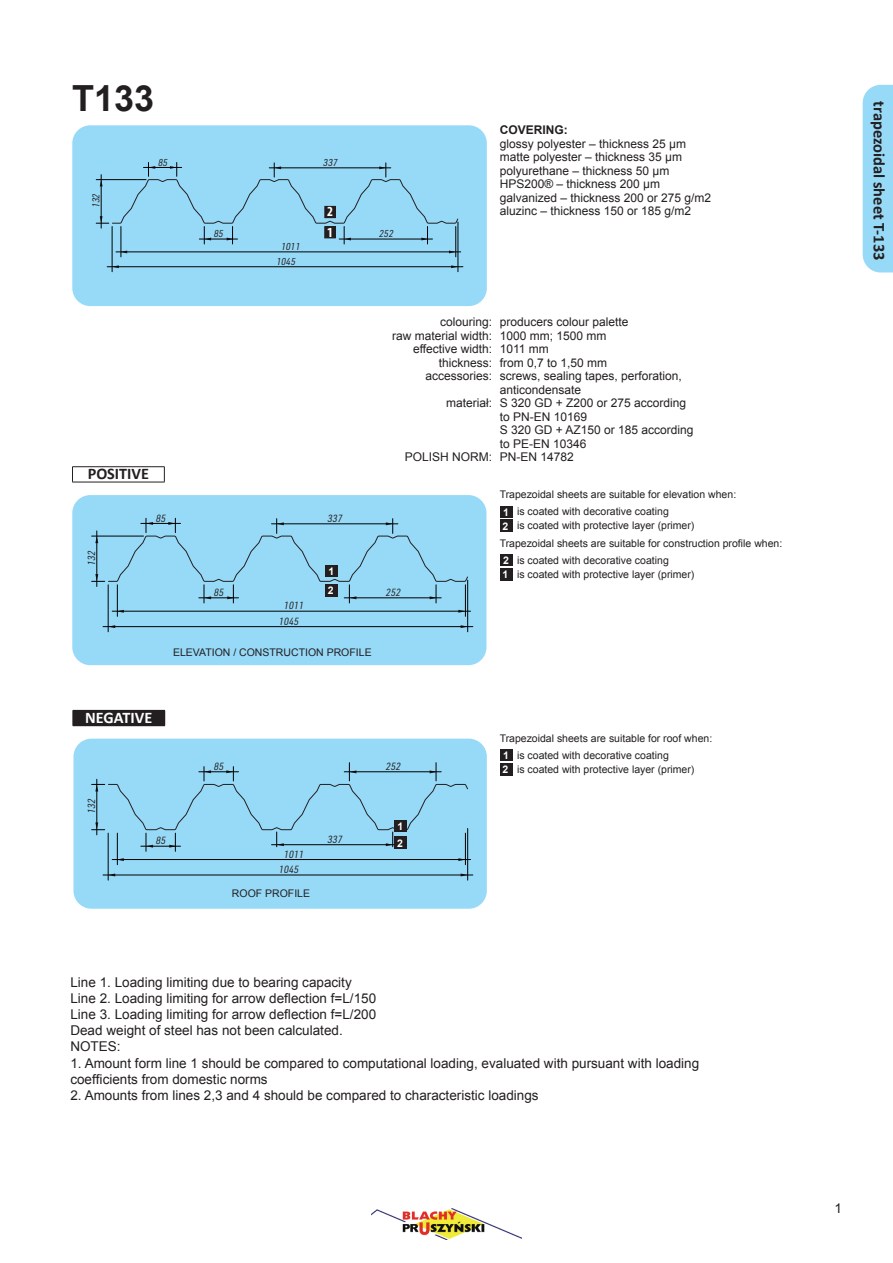
<style>
.page{position:relative;width:893px;height:1263px;background:#fff}
.page>*{position:absolute;margin:0;border:0;box-sizing:border-box;transform-origin:0 0}
._24_p_swiss{font:700 36px "Arial";color:#231f20}
.t1{font:700 16.5px "Calibri";color:#231f20}
.t2{font:700 16.2px "Calibri";color:#fff}
.t3{font:700 16.2px "Calibri";color:#231f20}
.t4{font:700 condensed 13.95px "Myriad Pro";color:#fff}
.t5{font:13.5px "Arial";color:#231f20}
.dane_blach{font:12px "Arial";color:#231f20}
.dane_blach-2{font:700 12px "Arial";color:#231f20}
.t6{font:10.5px "Arial";color:#231f20}
.t7{font:700 10.5px "Arial";color:#fff}
.t8{font:italic 10.2px/15.5px "URWDIN Semi Cond";color:#231f20;text-align:center}
.t9{font:italic 9.9px/14.9px "URWDIN Semi Cond";color:#231f20;text-align:center}
</style>
<div class="page">
<div style="left:863px;top:85px;width:30px;height:187px;background:#97daf8"></div>
<img style="left:371px;top:1209px;width:150px;height:31px">
<div style="left:73px;top:739px;width:414px;height:170px;background:#97daf8;border-radius:18px"></div>
<div style="left:72px;top:495px;width:414px;height:170px;background:#97daf8;border-radius:18px"></div>
<svg style="left:458px;top:610px;width:7px;height:3px"></svg>
<hr style="left:117px;top:585px;width:1px;height:31px;background:#000002">
<hr style="left:465px;top:585px;width:1px;height:31px;background:#000002">
<hr style="left:112px;top:611px;width:359px;height:1px;background:#000002">
<hr style="left:108px;top:585px;width:1px;height:47px;background:#000002">
<hr style="left:467px;top:580px;width:1px;height:52px;background:#000002">
<hr style="left:103px;top:626px;width:370px;height:1px;background:#000002">
<svg style="left:92px;top:518px;width:377px;height:85px"></svg>
<hr style="left:344px;top:598px;width:97px;height:1px;background:#000002">
<svg style="left:458px;top:858px;width:7px;height:3px"></svg>
<hr style="left:117px;top:833px;width:1px;height:32px;background:#000002">
<hr style="left:465px;top:833px;width:1px;height:32px;background:#000002">
<hr style="left:112px;top:859px;width:359px;height:1px;background:#000002">
<hr style="left:108px;top:833px;width:1px;height:47px;background:#000002">
<hr style="left:467px;top:828px;width:1px;height:52px;background:#000002">
<hr style="left:103px;top:875px;width:370px;height:1px;background:#000002">
<svg style="left:92px;top:763px;width:377px;height:88px"></svg>
<hr style="left:344px;top:771px;width:97px;height:1px;background:#000002">
<div style="left:72px;top:125px;width:415px;height:181px;background:#97daf8;border-radius:18px"></div>
<div style="left:73px;top:710px;width:92px;height:16px;background:#231f20"></div>
<hr style="left:72px;top:466px;width:93px;height:1px;background:#231f20">
<svg style="left:72px;top:467px;width:1px;height:15px"></svg>
<svg style="left:164px;top:467px;width:1px;height:15px"></svg>
<hr style="left:72px;top:482px;width:93px;height:1px;background:#231f20">
<div style="left:500px;top:506px;width:12px;height:12px;background:#231f20"></div>
<div style="left:500px;top:520px;width:12px;height:12px;background:#231f20"></div>
<div style="left:500px;top:749px;width:12px;height:12px;background:#231f20"></div>
<div style="left:500px;top:763px;width:12px;height:12px;background:#231f20"></div>
<div style="left:500px;top:554px;width:12px;height:12px;background:#231f20"></div>
<div style="left:500px;top:568px;width:12px;height:12px;background:#231f20"></div>
<div style="left:325px;top:565px;width:13px;height:12px;background:#231f20"></div>
<div style="left:325px;top:584px;width:13px;height:12px;background:#231f20"></div>
<div style="left:394px;top:820px;width:13px;height:12px;background:#231f20"></div>
<div style="left:394px;top:837px;width:13px;height:12px;background:#231f20"></div>
<hr style="left:121px;top:226px;width:1px;height:31px;background:#000002">
<hr style="left:455px;top:226px;width:1px;height:31px;background:#000002">
<hr style="left:116px;top:252px;width:345px;height:1px;background:#000002">
<hr style="left:112px;top:226px;width:1px;height:46px;background:#000002">
<hr style="left:458px;top:222px;width:1px;height:50px;background:#000002">
<hr style="left:107px;top:266px;width:356px;height:1px;background:#000002">
<svg style="left:96px;top:162px;width:363px;height:82px"></svg>
<hr style="left:339px;top:239px;width:93px;height:1px;background:#000002">
<p class="_24_p_swiss" style="left:72px;top:75px;width:84px">T133</p>
<p class="t9" style="left:88px;top:208px;width:18px;rotate:-90deg">132</p>
<p class="t9" style="left:158px;top:155px;width:13px">85</p>
<p class="t9" style="left:323px;top:155px;width:18px">337</p>
<p class="t9" style="left:213px;top:226px;width:13px">85</p>
<p class="t9" style="left:276px;top:239px;width:28px">1011<br>1045</p>
<p class="t4" style="left:327px;top:203px;width:7px">2</p>
<p class="t4" style="left:327px;top:224px;width:7px">1</p>
<p class="t9" style="left:379px;top:226px;width:18px">252</p>
<p class="dane_blach-2" style="left:500px;top:122px;width:70px">COVERING:</p>
<p class="dane_blach" style="left:500px;top:135px;width:188px">glossy polyester – thickness 25 μm</p>
<p class="dane_blach" style="left:500px;top:149px;width:184px">matte polyester – thickness 35 μm</p>
<p class="dane_blach" style="left:500px;top:162px;width:171px">polyurethane – thickness 50 μm</p>
<p class="dane_blach" style="left:500px;top:176px;width:162px">HPS200® – thickness 200 μm</p>
<p class="dane_blach" style="left:500px;top:189px;width:213px">galvanized – thickness 200 or 275 g/m2</p>
<p class="dane_blach" style="left:500px;top:203px;width:193px">aluzinc – thickness 150 or 185 g/m2</p>
<p class="t3" style="left:88px;top:463px;width:63px">POSITIVE</p>
<p class="t8" style="left:83px;top:566px;width:19px;rotate:-90deg">132</p>
<p class="t8" style="left:156px;top:510px;width:14px">85</p>
<p class="t8" style="left:327px;top:510px;width:19px">337</p>
<p class="t8" style="left:214px;top:584px;width:14px">85</p>
<p class="t8" style="left:279px;top:598px;width:29px">1011<br>1045</p>
<p class="t7" style="left:329px;top:564px;width:7px">1</p>
<p class="t7" style="left:328px;top:583px;width:7px">2</p>
<p class="t6" style="left:173px;top:645px;width:200px">ELEVATION / CONSTRUCTION PROFILE</p>
<p class="dane_blach" style="left:440px;top:314px;width:54px">colouring:</p>
<p class="dane_blach" style="left:392px;top:327px;width:102px">raw material width:</p>
<p class="dane_blach" style="left:413px;top:341px;width:81px">effective width:</p>
<p class="dane_blach" style="left:439px;top:354px;width:55px">thickness:</p>
<p class="dane_blach" style="left:426px;top:368px;width:68px">accessories:</p>
<p class="dane_blach" style="left:446px;top:395px;width:48px">materiał:</p>
<p class="dane_blach" style="left:405px;top:449px;width:89px">POLISH NORM:</p>
<p class="dane_blach" style="left:500px;top:314px;width:130px">producers colour palette</p>
<p class="dane_blach" style="left:500px;top:327px;width:108px">1000 mm; 1500 mm</p>
<p class="dane_blach" style="left:500px;top:341px;width:51px">1011 mm</p>
<p class="dane_blach" style="left:500px;top:354px;width:109px">from 0,7 to 1,50 mm</p>
<p class="dane_blach" style="left:500px;top:368px;width:184px">screws, sealing tapes, perforation,</p>
<p class="dane_blach" style="left:500px;top:381px;width:83px">anticondensate</p>
<p class="dane_blach" style="left:500px;top:395px;width:188px">S 320 GD + Z200 or 275 according</p>
<p class="dane_blach" style="left:500px;top:408px;width:89px">to PN-EN 10169</p>
<p class="dane_blach" style="left:500px;top:422px;width:195px">S 320 GD + AZ150 or 185 according</p>
<p class="dane_blach" style="left:500px;top:435px;width:88px">to PE-EN 10346</p>
<p class="dane_blach" style="left:500px;top:449px;width:76px">PN-EN 14782</p>
<p class="t8" style="left:385px;top:584px;width:19px">252</p>
<p class="t6" style="left:500px;top:487px;width:238px">Trapezoidal sheets are suitable for elevation when:</p>
<p class="t6" style="left:500px;top:536px;width:284px">Trapezoidal sheets are suitable for construction profile when:</p>
<p class="t6" style="left:517px;top:504px;width:153px">is coated with decorative coating</p>
<p class="t6" style="left:517px;top:553px;width:153px">is coated with decorative coating</p>
<p class="t7" style="left:503px;top:505px;width:7px">1</p>
<p class="t7" style="left:503px;top:519px;width:7px">2</p>
<p class="t6" style="left:517px;top:518px;width:179px">is coated with protective layer (primer)</p>
<p class="t6" style="left:517px;top:567px;width:179px">is coated with protective layer (primer)</p>
<p class="t7" style="left:503px;top:553px;width:7px">2</p>
<p class="t7" style="left:503px;top:567px;width:7px">1</p>
<p class="t2" style="left:85px;top:707px;width:69px">NEGATIVE</p>
<p class="t8" style="left:83px;top:814px;width:19px;rotate:-90deg">132</p>
<p class="t8" style="left:156px;top:833px;width:14px">85</p>
<p class="t8" style="left:214px;top:758px;width:14px">85</p>
<p class="t8" style="left:385px;top:758px;width:19px">252</p>
<p class="t8" style="left:279px;top:846px;width:29px">1011<br>1045</p>
<p class="t6" style="left:232px;top:887px;width:80px">ROOF PROFILE</p>
<p class="t8" style="left:327px;top:831px;width:19px">337</p>
<p class="t7" style="left:398px;top:819px;width:7px">1</p>
<p class="t7" style="left:397px;top:836px;width:7px">2</p>
<p class="t6" style="left:500px;top:732px;width:214px">Trapezoidal sheets are suitable for roof when:</p>
<p class="t7" style="left:503px;top:749px;width:7px">1</p>
<p class="t7" style="left:503px;top:763px;width:7px">2</p>
<p class="t6" style="left:517px;top:748px;width:153px">is coated with decorative coating</p>
<p class="t6" style="left:517px;top:763px;width:179px">is coated with protective layer (primer)</p>
<p class="t5" style="left:70px;top:973px;width:283px">Line 1. Loading limiting due to bearing capacity</p>
<p class="t5" style="left:70px;top:989px;width:307px">Line 2. Loading limiting for arrow deflection f=L/150</p>
<p class="t5" style="left:70px;top:1005px;width:307px">Line 3. Loading limiting for arrow deflection f=L/200</p>
<p class="t5" style="left:70px;top:1021px;width:274px">Dead weight of steel has not been calculated.</p>
<p class="t5" style="left:70px;top:1038px;width:52px">NOTES:</p>
<p class="t5" style="left:70px;top:1054px;width:630px">1. Amount form line 1 should be compared to computational loading, evaluated with pursuant with loading</p>
<p class="t5" style="left:70px;top:1070px;width:199px">coefficients from domestic norms</p>
<p class="t5" style="left:70px;top:1086px;width:470px">2. Amounts from lines 2,3 and 4 should be compared to characteristic loadings</p>
<p class="t1" style="left:890px;top:101px;width:160px;rotate:90deg">trapezoidal sheet T-133</p>
<p class="t5" style="left:834px;top:1200px;width:9px">1</p>
</div>
